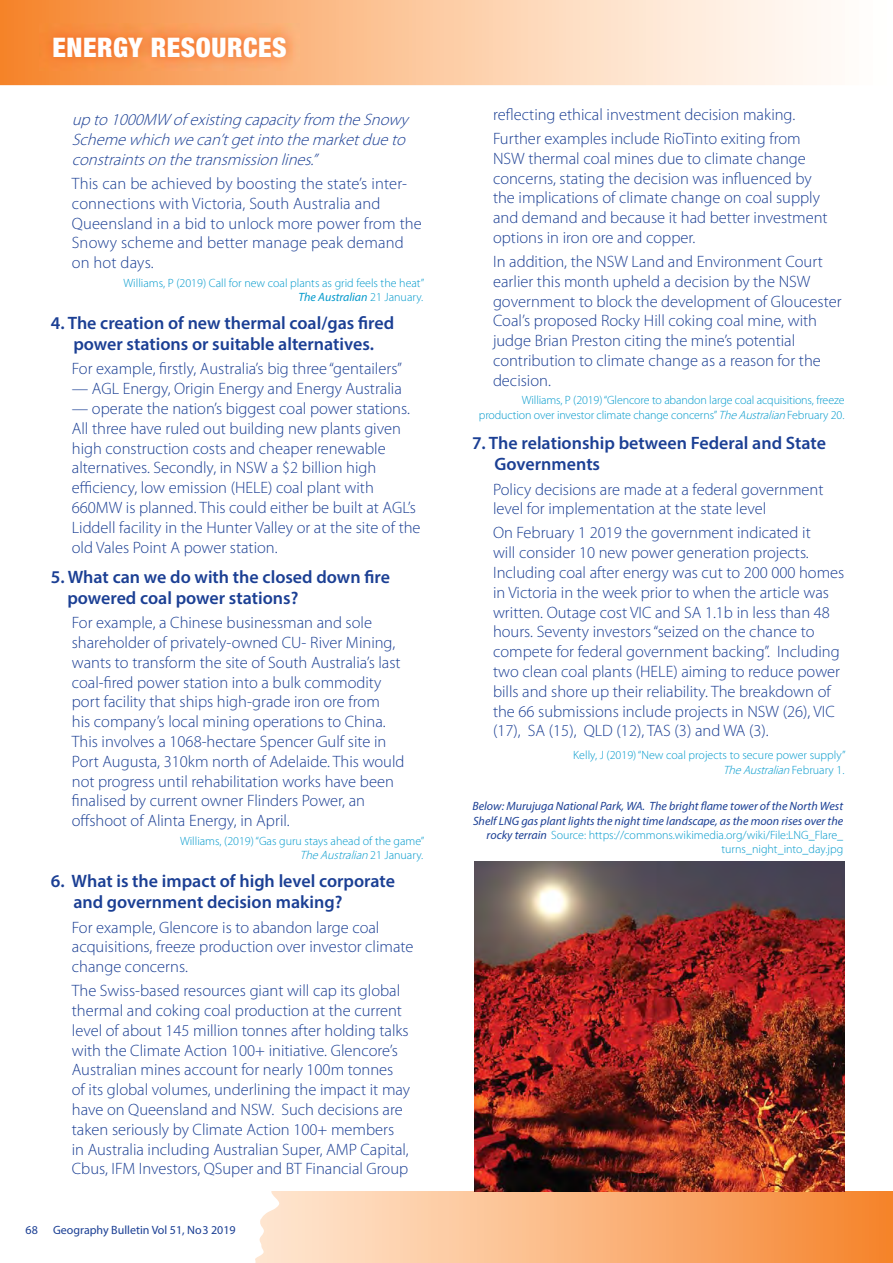
<style>
.page{position:relative;width:893px;height:1263px;background:#fff}
.page>*{position:absolute;margin:0;border:0;box-sizing:border-box;transform-origin:0 0}
.t1{font:900 condensed 27px "Helvetica Neue LT";letter-spacing:.02em;color:#fff}
.t2{font:600 18px/21.6px "Myriad Pro";color:#1b3f94}
.t3{font:300 16.5px/19.8px "Myriad Pro";color:#1b3f94}
.t4{font:italic 300 16.5px/19.8px "Myriad Pro";color:#1b3f94;text-align:justify}
.t5{font:300 12px/14.4px "Myriad Pro";letter-spacing:-.005em;color:#0399cc;text-align:right}
.t6{font:italic 12px/14.4px "Myriad Pro";color:#1b3f94;text-align:right}
.t7{font:12px "Myriad Pro";color:#1b3f94}
.s1{font-weight:400;font-style:italic}
.s2{font-style:italic}
.s3{font-weight:300;font-style:normal;color:#0399cc}
</style>
<div class="page">
<svg style="left:281px;top:1192px;width:612px;height:71px"></svg>
<svg style="left:0;top:85px;width:281px;height:1178px"></svg>
<svg style="left:0;top:0;width:821px;height:85px"></svg>
<img style="left:474px;top:862px;width:370px;height:330px">
<img style="left:39px;top:23px;width:260px;height:47px">
<h1 class="t1" style="left:52px;top:37px;width:236px">ENERGY RESOURCES</h1>
<p class="t4" style="left:72px;top:111px;width:338px">up to 1000MW of existing capacity from the Snowy Scheme which we can’tgetinto the marketdue to constraintson the transmission lines.”</p>
<p class="t3" style="left:72px;top:175px;width:352px">This can be achieved by boosting the state’s inter&shy;connections with Victoria, South Australia and Queensland in a bid to unlock more power from the Snowy scheme and better manage peak demand on hot days.</p>
<p class="t5" style="left:124px;top:276px;width:302px">Williams, P (2019) Call for new coal plants as grid feels the heat”<br><span class="s1">The Australian</span> 21 January.</p>
<p class="t2" style="left:51px;top:313px;width:345px;text-align:center">4. The creation of new thermal coal/gas fired power stations or suitable alternatives.</p>
<p class="t3" style="left:72px;top:360px;width:332px">For example, firstly, Australia’s big three “gentailers”</p>
<p class="t3" style="left:72px;top:380px;width:331px">— AGL Energy, Origin Energy and Energy Australia</p>
<p class="t3" style="left:72px;top:400px;width:350px">— operate the nation’s biggest coal power stations.<br>All three have ruled out building new plants given high construction costs and cheaper renewable alternatives. Secondly, in NSW a $2 billion high efficiency, low emission (HELE) coal plant with 660MW is planned. This could either be built at AGL’s Liddell facility in the Hunter Valley or at the site of the old Vales Point A power station.</p>
<p class="t2" style="left:67px;top:567px;width:324px;text-indent:-17px">5. What can we do with the closed down fire powered coal power stations?</p>
<p class="t3" style="left:72px;top:614px;width:334px">For example, a Chinese businessman and sole shareholder of privately-owned CU- River Mining, wants to transform the site of South Australia’s last coal-fired power station into a bulk commodity port facility that ships high-grade iron ore from<br>his company’s local mining operations to China.<br>This involves a 1068-hectare Spencer Gulf site in Port Augusta, 310km north of Adelaide. This would not progress until rehabilitation works have been finalised by current owner Flinders Power, an offshoot of Alinta Energy, in April.</p>
<p class="t5" style="left:180px;top:835px;width:246px">Williams, (2019) “Gas guru stays ahead of the game”<br><span class="s2">The Australian</span> 2 1 J a n u a r y.</p>
<p class="t2" style="left:73px;top:871px;width:323px;text-indent:-22px">6. What is the impact of high level corporate and government decision making?</p>
<p class="t3" style="left:72px;top:918px;width:343px">For example, Glencore is to abandon large coal acquisitions, freeze production over investor climate change concerns.</p>
<p class="t3" style="left:72px;top:982px;width:340px">The Swiss-based resources giant will cap its global thermal and coking coal production at the current level of about 145 million tonnes after holding talks with the Climate Action 100+ initiative. Glencore’s Australian mines account for nearly 100m tonnes of its global volumes, underlining the impact it may have on Queensland and NSW. Such decisions are taken seriously by Climate Action 100+ members in Australia including Australian Super, AMP Capital, Cbus, IFM Investors, QSuper and BT Financial Group</p>
<p class="t7" style="left:26px;top:1226px;width:14px">68</p>
<p class="t7" style="left:53px;top:1226px;width:184px">Geography Bulletin Vol 51, No 3 2019</p>
<p class="t3" style="left:493px;top:103px;width:309px;line-height:24px">reflecting ethical investment decision making.<br>Further examples include RioTinto exiting from</p>
<p class="t3" style="left:493px;top:149px;width:336px">NSW thermal coal mines due to climate change concerns, stating the decision was influenced by the implications of climate change on coal supply and demand and because it had better investment options in iron ore and copper.</p>
<p class="t3" style="left:493px;top:253px;width:350px">In addition, the NSW Land and Environment Court earlier this month upheld a decision by the NSW government to block the development of Gloucester Coal’s proposed Rocky Hill coking coal mine, with judge Brian Preston citing the mine’s potential contribution to climate change as a reason for the decision.</p>
<p class="t5" style="left:479px;top:394px;width:367px">Williams, P (2019) “Glencore to abandon large coal acquisitions, freeze production over investor climate change concerns” <span class="s2">The Australian</span> February 20.</p>
<p class="t2" style="left:494px;top:433px;width:333px;text-indent:-22px">7. The relationship between Federal and State<br>Governments</p>
<p class="t3" style="left:493px;top:480px;width:332px">Policy decisions are made at a federal government level for implementation at the state level</p>
<p class="t3" style="left:493px;top:524px;width:353px">On February 1 2019 the government indicated it<br>will consider 10 new power generation projects.<br>Including coal after energy was cut to 200 000 homes in Victoria in the week prior to when the article was written. Outage cost VIC and SA 1.1b in less than 48 hours. Seventy investors “seized on the chance to compete for federal government backing”. Including two clean coal plants (HELE) aiming to reduce power bills and shore up their reliability. The breakdown of the 66 submissions include projects in NSW (26), VIC (17), SA (15), QLD (12), TAS (3) and WA (3).</p>
<p class="t5" style="left:573px;top:749px;width:274px">Kelly, J (2019) “New coal projects to secure power supply”<br><span class="s2">The Australian</span> F e b r u a r y 1 .</p>
<p class="t6" style="left:472px;top:800px;width:372px">Below: Murujuga National Park, WA. The bright flame tower of the North West Shelf LNG gas plant lights the night time landscape, as the moon rises over the rocky terrain <span class="s3">Source: https://commons.wikimedia.org/wiki/File:LNG_Flare_ turns_night_into_day.jpg</span></p>
</div>
